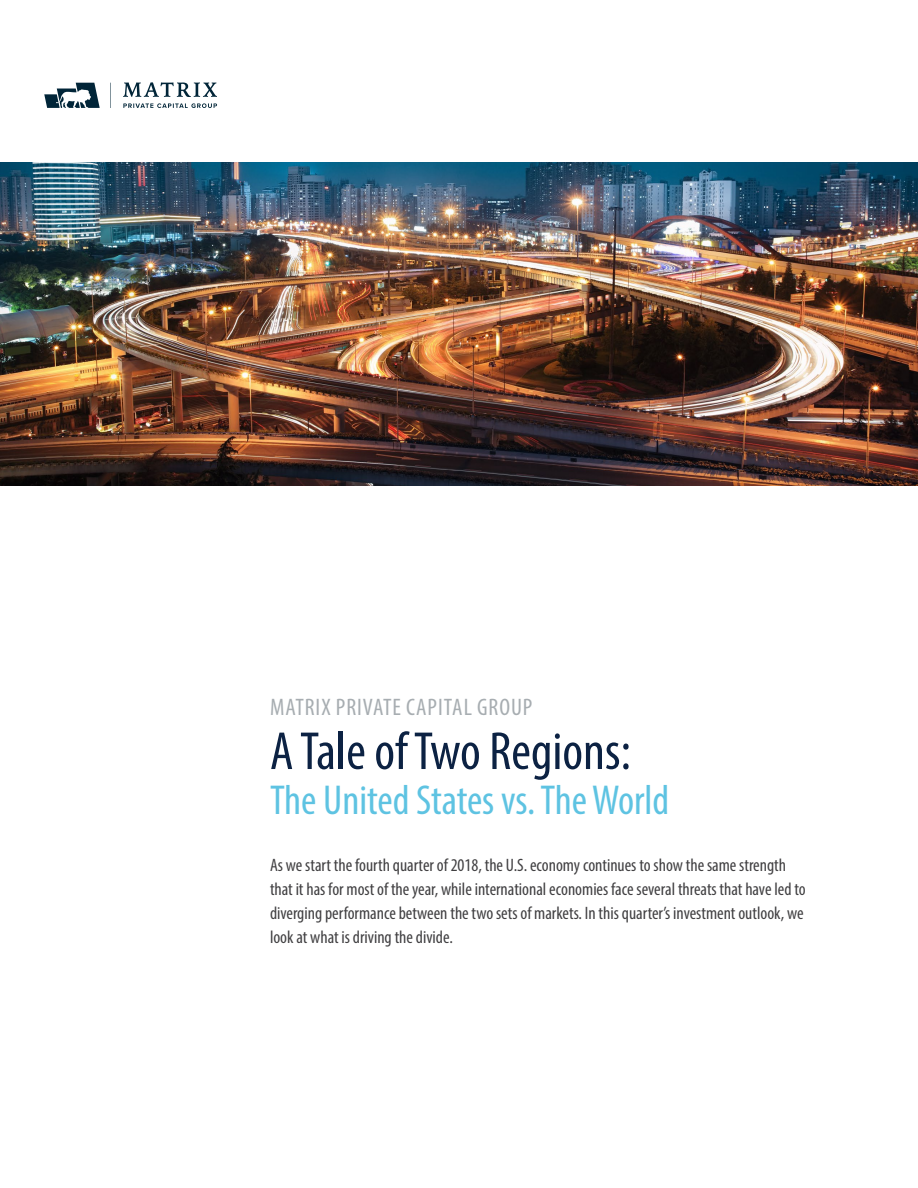
<style>
.page{position:relative;width:918px;height:1188px;background:#fff}
.page>*{position:absolute;margin:0;border:0;box-sizing:border-box;transform-origin:0 0}
.t1{font:condensed 54px "Myriad Pro";color:#0c2243}
.t2{font:condensed 42px "Myriad Pro";color:#5ec3e2}
.t3{font:condensed 24px "Myriad Pro";letter-spacing:.04em;color:#a7adb1}
.t4{font:condensed 18px/24px "Myriad Pro";color:#414042}
</style>
<div class="page">
<svg style="left:44px;top:82px;width:173px;height:26px"></svg>
<img style="left:0;top:162px;width:918px;height:324px">
<h3 class="t3" style="left:270px;top:693px;width:264px">MATRIX PRIVATE CAPITAL GROUP</h3>
<h1 class="t1" style="left:270px;top:719px;width:362px">A Tale of Two Regions:</h1>
<h2 class="t2" style="left:270px;top:775px;width:401px">The United States vs. The World</h2>
<p class="t4" style="left:270px;top:853px;width:537px">As we start the fourth quarter of 2018, the U.S. economy continues to show the same strength that it has for most of the year, while international economies face several threats that have led to diverging performance between the two sets of markets. In this quarter’s investment outlook, we look at what is driving the divide.</p>
</div>
